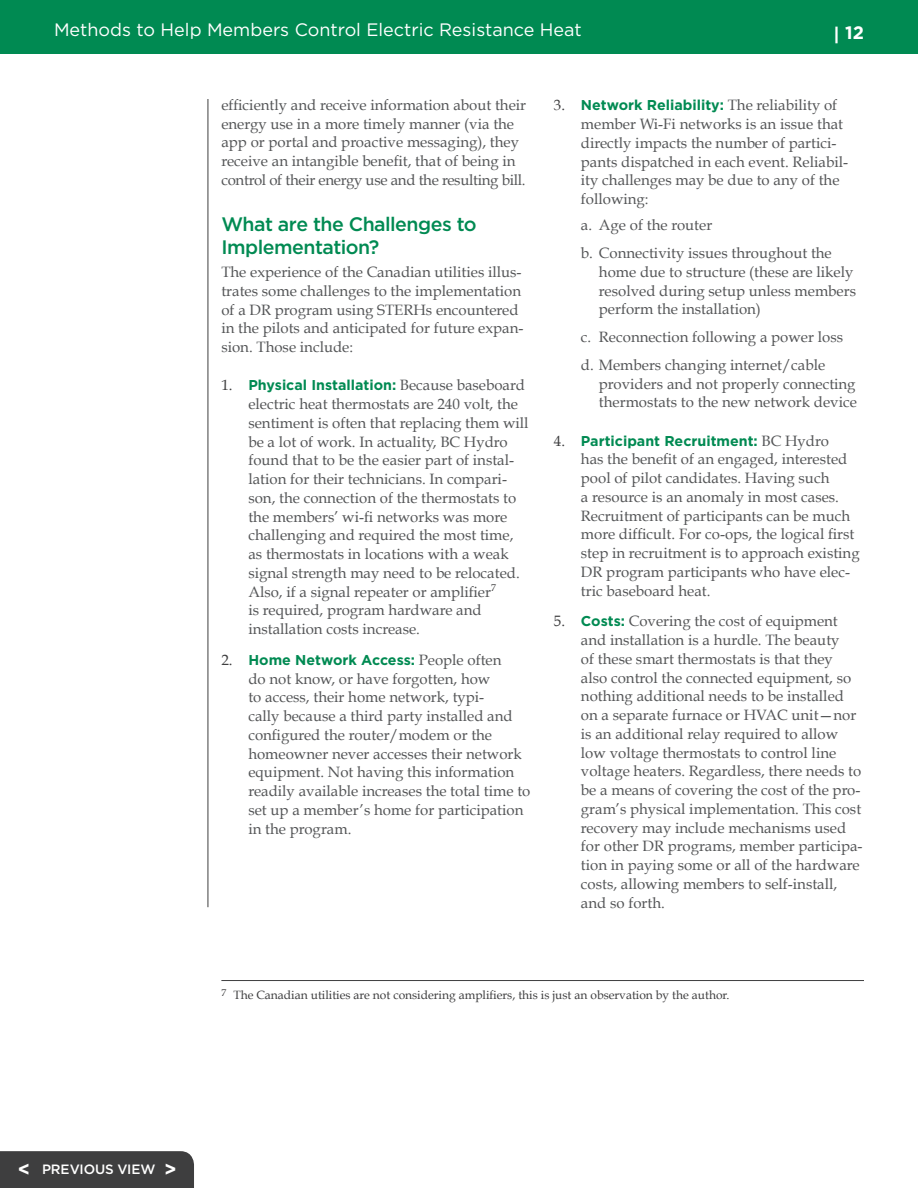
<style>
.page{position:relative;width:918px;height:1188px;background:#fff}
.page>*{position:absolute;margin:0;border:0;box-sizing:border-box;transform-origin:0 0}
.t1{font:500 19.5px/22.5px "Gotham";letter-spacing:-.025em;color:#008a52}
.t2{font:18px "Gotham";color:#fff}
.t3{font:700 18px "Gotham";color:#fff}
.t4{font:15px/18.8px "Book Antiqua";color:#545557}
.t5{font:700 14.25px "Gotham";color:#008a52}
.t6{font:500 13.5px "Gotham";letter-spacing:-.005em;color:#fff}
.t7{font:12px "Book Antiqua";color:#3e3e3f}
.s1{font-family:"Book Antiqua";font-weight:400;font-size:15px;color:#3e3e3f}
.s2{font-family:"Book Antiqua";font-weight:400;font-size:15px;color:#545557}
.s3{color:#3e3e3f}
.s4{font-family:"Gotham";font-weight:700;font-size:14.25px;color:#008a52}
.s5{font-weight:700;font-size:19.5px}
</style>
<div class="page">
<div style="left:0;top:0;width:918px;height:54px;background:#008a52"></div>
<div style="left:0;top:1151px;width:194px;height:37px;background:#3e3e3f"></div>
<hr style="left:208px;top:99px;width:1px;height:808px;background:#3e3e3f">
<hr style="left:221px;top:980px;width:643px;height:1px;background:#3e3e3f">
<p class="t2" style="left:54px;top:18px;width:529px">Methods to Help Members Control Electric Resistance Heat</p>
<p class="t3" style="left:833px;top:21px;width:32px">| 12</p>
<p class="t4" style="left:221px;top:95px;width:306px">efficiently and receive information about their energy use in a more timely manner (via the app or portal and proactive messaging), they receive an intangible benefit, that of being in control of their energy use and the resulting bill.</p>
<h1 class="t1" style="left:221px;top:213px;width:257px">What are the Challenges to<br>Implementation?</h1>
<p class="t4" style="left:221px;top:263px;width:304px">The experience of the Canadian utilities illus&shy;trates some challenges to the implementation of a DR program using STERHs encountered in the pilots and anticipated for future expan&shy;sion. Those include:</p>
<p class="t5" style="left:221px;top:376px;width:305px"><span class="s1">1.</span> Physical Installation: <span class="s2">Because baseboard</span></p>
<p class="t4" style="left:248px;top:395px;width:282px">electric heat thermostats are 240 volt, the sentiment is often that replacing them will be a lot of work. In actuality, BC Hydro found that to be the easier part of instal&shy;lation for their technicians. In compari&shy;son, the connection of the thermostats to the members’ wi-fi networks was more challenging and required the most time, as thermostats in locations with a weak signal strength may need to be relocated.<br>Also, if a signal repeater or amplifier<sup>7<br></sup>is required, program hardware and installation costs increase.</p>
<p class="t5" style="left:221px;top:650px;width:282px"><span class="s1">2.</span> Home Network Access: <span class="s2">People often</span></p>
<p class="t4" style="left:248px;top:669px;width:284px">do not know, or have forgotten, how<br>to access, their home network, typi-<br>cally because a third party installed and configured the router/modem or the homeowner never accesses their network equipment. Not having this information readily available increases the total time to set up a member’s home for participation in the program.</p>
<p class="t5" style="left:554px;top:96px;width:285px"><span class="s1">3.</span> Network Reliability: <span class="s2">The reliability of</span></p>
<p class="t4" style="left:581px;top:115px;width:269px">member Wi-Fi networks is an issue that directly impacts the number of partici&shy;pants dispatched in each event. Reliabil&shy;ity challenges may be due to any of the following:</p>
<p class="t4" style="left:581px;top:211px;width:252px;line-height:27.8px">a. Age of the router<br>b. Connectivity issues throughout the</p>
<p class="t4" style="left:599px;top:262px;width:259px">home due to structure (these are likely resolved during setup unless members perform the installation)</p>
<p class="t4" style="left:581px;top:323px;width:264px;line-height:27.8px">c. Reconnection following a power loss d. Members changing internet/cable</p>
<p class="t4" style="left:599px;top:374px;width:260px">providers and not properly connecting thermostats to the new network device</p>
<p class="t5" style="left:554px;top:431px;width:277px"><span class="s1">4.</span> Participant Recruitment: <span class="s2">BC Hydro</span></p>
<p class="t4" style="left:581px;top:450px;width:280px">has the benefit of an engaged, interested pool of pilot candidates. Having such<br>a resource is an anomaly in most cases.<br>Recruitment of participants can be much more difficult. For co-ops, the logical first step in recruitment is to approach existing DR program participants who have elec&shy;tric baseboard heat.</p>
<p class="t4" style="left:581px;top:612px;width:283px;text-indent:-27px"><span class="s3">5.</span> <span class="s4">Costs:</span> Covering the cost of equipment and installation is a hurdle. The beauty<br>of these smart thermostats is that they also control the connected equipment, so nothing additional needs to be installed on a separate furnace or HVAC unit—nor is an additional relay required to allow low voltage thermostats to control line voltage heaters. Regardless, there needs to be a means of covering the cost of the pro&shy;gram’s physical implementation. This cost recovery may include mechanisms used for other DR programs, member participa&shy;tion in paying some or all of the hardware costs, allowing members to self-install, and so forth.</p>
<p class="t7" style="left:221px;top:987px;width:510px"><sup>7</sup> The Canadian utilities are not considering amplifiers, this is just an observation by the author.</p>
<p class="t6" style="left:18px;top:1161px;width:160px"><span class="s5">&lt;</span> PREVIOUS VIEW <span class="s5">&gt;</span></p>
</div>
